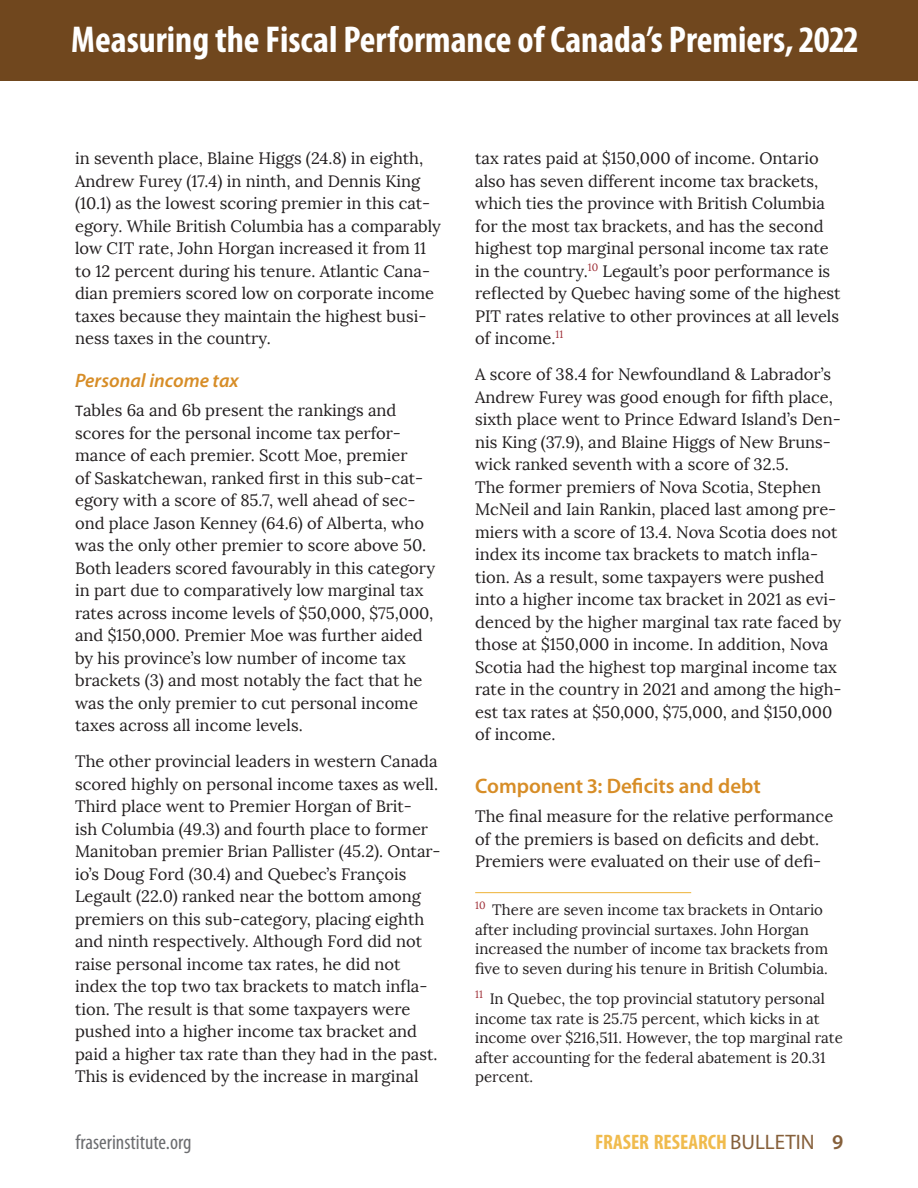
<style>
.page{position:relative;width:918px;height:1188px;background:#fff}
.page>*{position:absolute;margin:0;border:0;box-sizing:border-box;transform-origin:0 0}
.t1{font:700 condensed 37.5px "Myriad Pro";color:#fff}
.Head_2{font:600 21px "Myriad Pro";color:#d78d27}
.t2{font:700 condensed 21px "Myriad Pro";color:#f0bb4d}
.t3{font:condensed 21px "Myriad Pro";color:#6c6d70}
.Head_3{font:italic 600 19.5px "Myriad Pro";color:#d78d27}
.t4{font:16.5px/22.5px "Lora";color:#231f20}
.Footnote{font:15px/19.5px "Lora";color:#231f20}
.s1{font-family:"Calibri"}
.s2{font-weight:400;font-stretch:normal;color:#86603b}
.s3{font-weight:600;font-stretch:normal;color:#86603b}
</style>
<div class="page">
<div style="left:0;top:0;width:918px;height:81px;background:#70471e"></div>
<hr style="left:475px;top:892px;width:216px;height:1px;background:#f0bb4d">
<h1 class="t1" style="left:71px;top:16px;width:788px">Measuring the Fiscal Performance of Canada’s Premiers, 2022</h1>
<p class="t4" style="left:75px;top:148px;width:367px">in seventh place, Blaine Higgs (24.8) in eighth, Andrew Furey (17.4) in ninth, and Dennis King (10.1) as the lowest scoring premier in this cat&shy;egory. While British Columbia has a comparably low CIT rate, John Horgan increased it from 11 to 12 percent during his tenure. Atlantic Cana&shy;dian premiers scored low on corporate income taxes because they maintain the highest busi&shy;ness taxes in the country.</p>
<p class="Head_3" style="left:75px;top:368px;width:165px">Personal income tax</p>
<p class="t4" style="left:75px;top:400px;width:361px"><span class="s1">T</span>ables 6a and 6b present the rankings and scores for the personal income tax perfor&shy;mance of each premier. Scott Moe, premier<br>of Saskatchewan, ranked first in this sub-cat&shy;egory with a score of 85.7, well ahead of sec&shy;ond place Jason Kenney (64.6) of Alberta, who was the only other premier to score above 50.<br>Both leaders scored favourably in this category in part due to comparatively low marginal tax rates across income levels of $50,000, $75,000, and $150,000. Premier Moe was further aided by his province’s low number of income tax brackets (3) and most notably the fact that he was the only premier to cut personal income taxes across all income levels.</p>
<p class="t4" style="left:75px;top:751px;width:367px">The other provincial leaders in western Canada scored highly on personal income taxes as well.<br>Third place went to Premier Horgan of Brit-<br>ish Columbia (49.3) and fourth place to former Manitoban premier Brian Pallister (45.2). Ontar&shy;io’s Doug Ford (30.4) and Quebec’s François Legault (22.0) ranked near the bottom among premiers on this sub-category, placing eighth and ninth respectively. Although Ford did not raise personal income tax rates, he did not index the top two tax brackets to match infla&shy;tion. The result is that some taxpayers were pushed into a higher income tax bracket and paid a higher tax rate than they had in the past.<br>This is evidenced by the increase in marginal</p>
<p class="t4" style="left:475px;top:148px;width:367px">tax rates paid at $150,000 of income. Ontario also has seven different income tax brackets, which ties the province with British Columbia for the most tax brackets, and has the second highest top marginal personal income tax rate in the country.<sup>10</sup> Legault’s poor performance is reflected by Quebec having some of the highest PIT rates relative to other provinces at all levels of income.<sup>11</sup></p>
<p class="t4" style="left:475px;top:364px;width:368px">A score of 38.4 for Newfoundland &amp; Labrador’s Andrew Furey was good enough for fifth place, sixth place went to Prince Edward Island’s Den&shy;nis King (37.9), and Blaine Higgs of New Bruns&shy;wick ranked seventh with a score of 32.5.<br>The former premiers of Nova Scotia, Stephen McNeil and Iain Rankin, placed last among pre&shy;miers with a score of 13.4. Nova Scotia does not index its income tax brackets to match infla&shy;tion. As a result, some taxpayers were pushed into a higher income tax bracket in 2021 as evi&shy;denced by the higher marginal tax rate faced by those at $150,000 in income. In addition, Nova Scotia had the highest top marginal income tax rate in the country in 2021 and among the high&shy;est tax rates at $50,000, $75,000, and $150,000 of income.</p>
<p class="Head_2" style="left:475px;top:772px;width:287px">Component 3: Deficits and debt</p>
<p class="t4" style="left:475px;top:805px;width:360px">The final measure for the relative performance of the premiers is based on deficits and debt.<br>Premiers were evaluated on their use of defi-</p>
<p class="Footnote" style="left:475px;top:901px;width:354px"><sup>10</sup> There are seven income tax brackets in Ontario after including provincial surtaxes. John Horgan increased the number of income tax brackets from five to seven during his tenure in British Columbia.</p>
<p class="Footnote" style="left:475px;top:989px;width:369px"><sup>11</sup> In Quebec, the top provincial statutory personal income tax rate is 25.75 percent, which kicks in at income over $216,511. However, the top marginal rate after accounting for the federal abatement is 20.31 percent.</p>
<p class="t3" style="left:76px;top:1129px;width:117px">fraserinstitute.org</p>
<p class="t2" style="left:595px;top:1129px;width:250px">FRASER RESEARCH <span class="s2">BULLETIN</span> <span class="s3">9</span></p>
</div>
